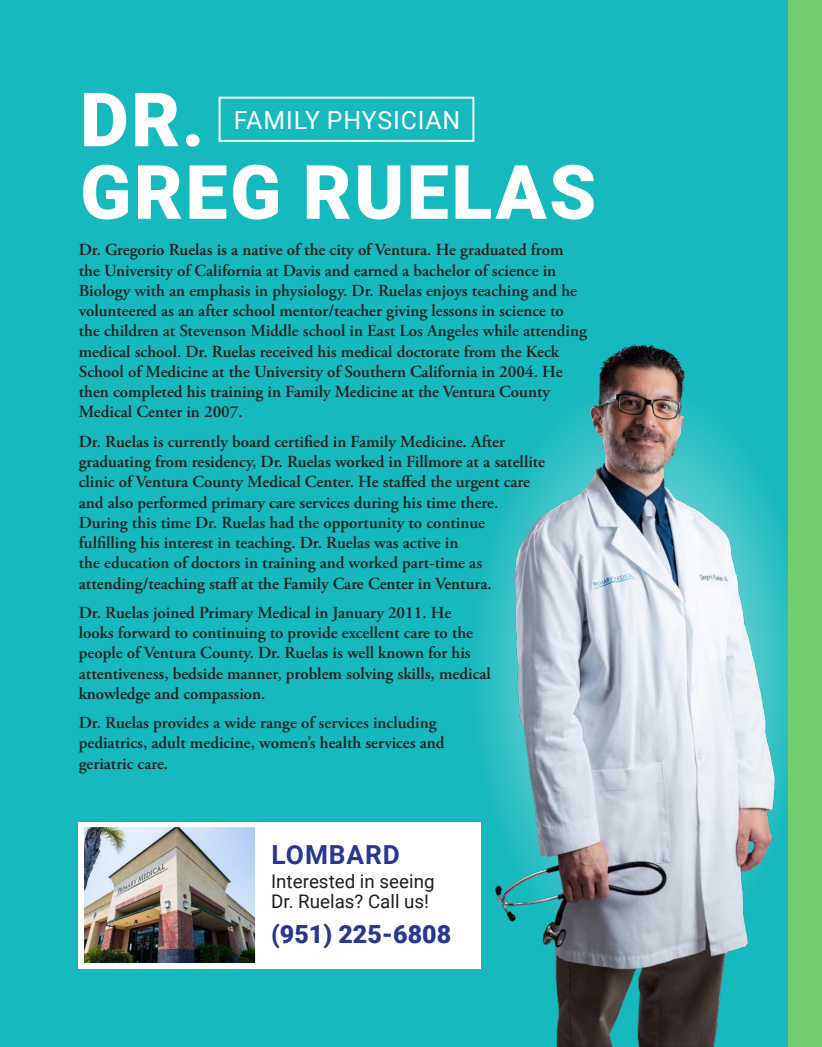
<style>
.page{position:relative;width:822px;height:1047px;background:#fff}
.page>*{position:absolute;margin:0;border:0;box-sizing:border-box;transform-origin:0 0}
.t1{font:900 75px "Roboto";letter-spacing:.035em;color:#fff}
.t2{font:700 26.25px "Roboto";letter-spacing:.035em;color:#283891}
.t3{font:900 25px "Roboto";color:#283891}
.t4{font:24.88px "Roboto";letter-spacing:.035em;color:#fff}
.t5{font:18.75px "Roboto";color:#231f20}
.t6{font:600 16.88px/20.2px "Adobe Garamond Pro";color:#231f20}
</style>
<div class="page">
<div style="left:0;top:0;width:788px;height:1046px;background:#16b9be"></div>
<div style="left:79px;top:821px;width:402px;height:147px;background:#fff"></div>
<img style="left:85px;top:827px;width:169px;height:135px">
<div style="left:79px;top:821px;width:181px;height:147px;border:5px solid #fff"></div>
<div style="left:218px;top:97px;width:256px;height:45px;border:2px solid #fff"></div>
<img style="left:474px;top:344px;width:314px;height:702px">
<div style="left:788px;top:0;width:33px;height:1046px;background:#72cd70"></div>
<p class="t1" style="left:80px;top:67px;width:126px">DR.</p>
<p class="t1" style="left:80px;top:139px;width:517px">GREG RUELAS</p>
<p class="t6" style="left:79px;top:240px;width:509px">Dr. Gregorio Ruelas is a native of the city of Ventura. He graduated from the University of California at Davis and earned a bachelor of science in Biology with an emphasis in physiology. Dr. Ruelas enjoys teaching and he volunteered as an after school mentor/teacher giving lessons in science to the children at Stevenson Middle school in East Los Angeles while attending medical school. Dr. Ruelas received his medical doctorate from the Keck School of Medicine at the University of Southern California in 2004. He then completed his training in Family Medicine at the Ventura County Medical Center in 2007.</p>
<p class="t6" style="left:79px;top:431px;width:467px">Dr. Ruelas is currently board certified in Family Medicine. After graduating from residency, Dr. Ruelas worked in Fillmore at a satellite clinic of Ventura County Medical Center. He staffed the urgent care and also performed primary care services during his time there.<br>During this time Dr. Ruelas had the opportunity to continue fulfilling his interest in teaching. Dr. Ruelas was active in<br>the education of doctors in training and worked part-time as attending/teaching staff at the Family Care Center in Ventura.</p>
<p class="t6" style="left:79px;top:602px;width:413px">Dr. Ruelas joined Primary Medical in January 2011. He<br>looks forward to continuing to provide excellent care to the people of Ventura County. Dr. Ruelas is well known for his attentiveness, bedside manner, problem solving skills, medical knowledge and compassion.</p>
<p class="t6" style="left:79px;top:712px;width:367px">Dr. Ruelas provides a wide range of services including pediatrics, adult medicine, women’s health services and geriatric care.</p>
<p class="t4" style="left:234px;top:103px;width:228px">FAMILY PHYSICIAN</p>
<p class="t2" style="left:271px;top:836px;width:130px">LOMBARD</p>
<p class="t5" style="left:271px;top:868px;width:165px">Interested in seeing</p>
<p class="t5" style="left:271px;top:888px;width:159px">Dr. Ruelas? Call us!</p>
<p class="t3" style="left:271px;top:916px;width:181px">(951) 225-6808</p>
</div>
